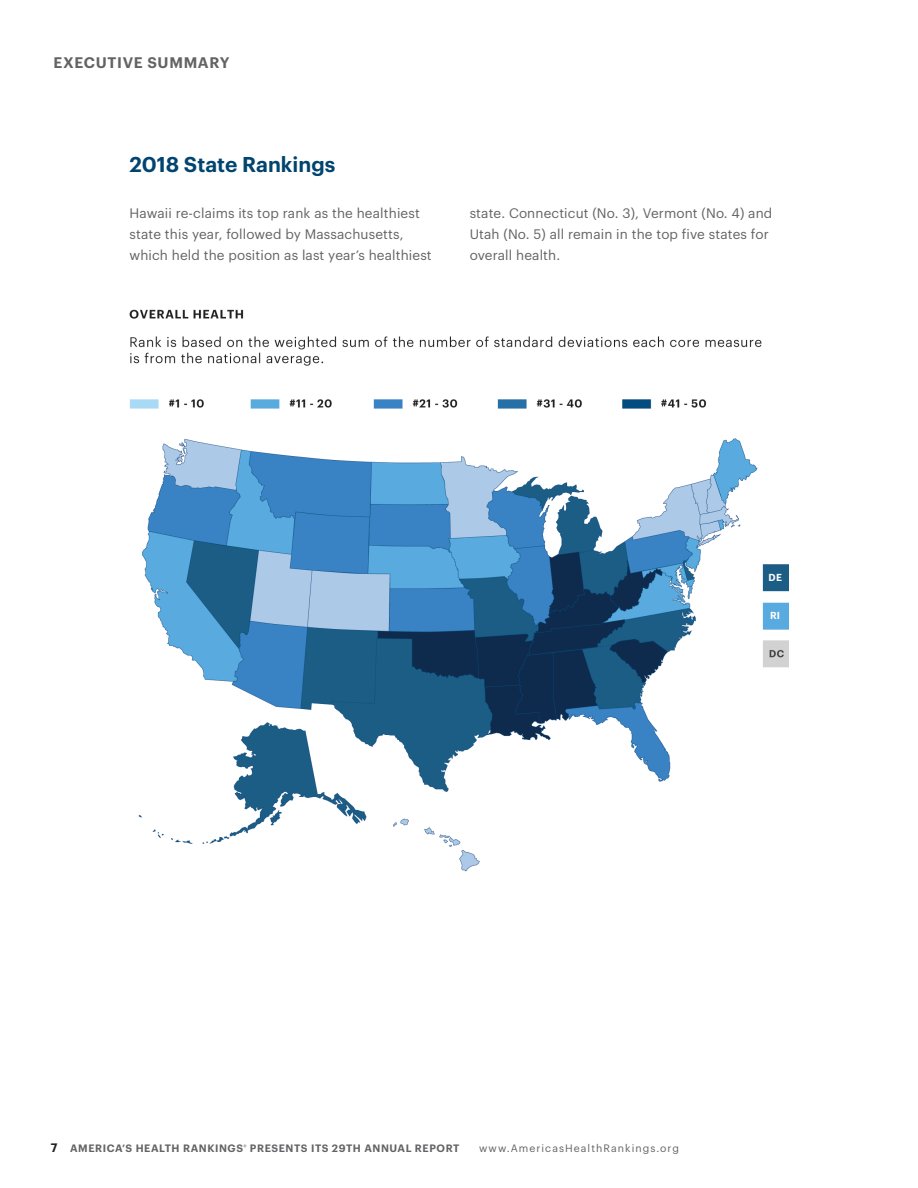
<style>
.page{position:relative;width:918px;height:1188px;background:#fff}
.page>*{position:absolute;margin:0;border:0;box-sizing:border-box;transform-origin:0 0}
.t1{font:600 21px "Graphik";color:#00446f}
.t2{font:600 15px "Graphik";letter-spacing:.045em;color:#636366}
.t3{font:13.5px/21px "Graphik";letter-spacing:.01em;color:#636366}
.t4{font:600 10.5px "Graphik";letter-spacing:.055em;color:#636366}
.t5{font:10.5px "Graphik";letter-spacing:.1em;color:#636366}
.t6{font:600 9.9px "Graphik";color:#fff}
.s1{font-size:12px;color:#231f20}
</style>
<div class="page">
<img style="left:130px;top:309px;width:658px;height:563px">
<p class="t2" style="left:53px;top:51px;width:177px">EXECUTIVE SUMMARY</p>
<h1 class="t1" style="left:130px;top:149px;width:207px">2018 State Rankings</h1>
<p class="t3" style="left:130px;top:202px;width:304px">Hawaii re-claims its top rank as the healthiest state this year, followed by Massachusetts, which held the position as last year’s healthiest</p>
<p class="t3" style="left:470px;top:202px;width:304px">state. Connecticut (No. 3), Vermont (No. 4) and<br>Utah (No. 5) all remain in the top five states for overall health.</p>
<p class="t6" style="left:768px;top:570px;width:15px">DE</p>
<p class="t6" style="left:770px;top:608px;width:11px">RI</p>
<p class="t4" style="left:51px;top:1140px;width:410px"><span class="s1">7</span> AMERICA’S HEALTH RANKINGS<sup>®</sup> PRESENTS ITS 29TH ANNUAL REPORT</p>
<p class="t5" style="left:479px;top:1141px;width:201px">www.AmericasHealthRankings.org</p>
</div>
